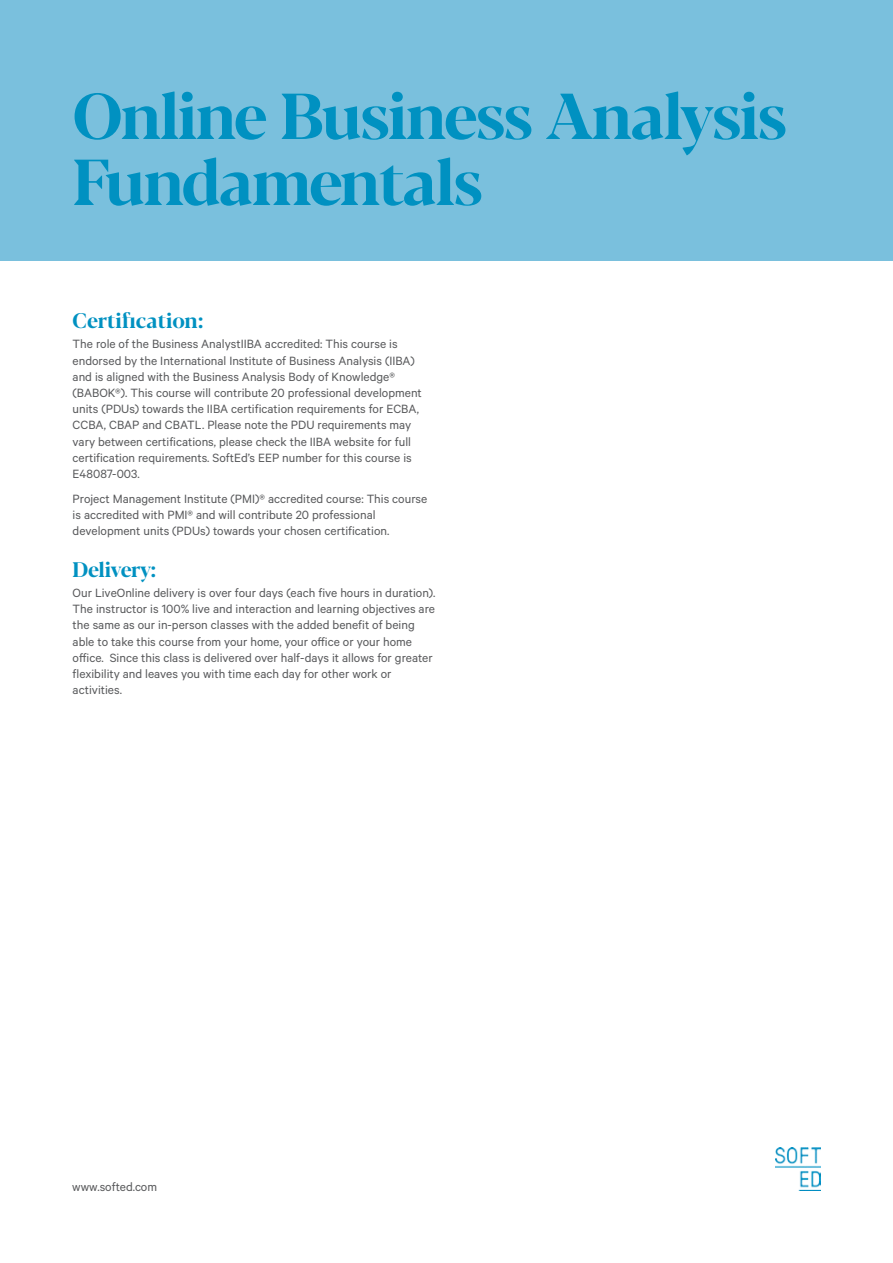
<style>
.page{position:relative;width:893px;height:1263px;background:#fff}
.page>*{position:absolute;margin:0;border:0;box-sizing:border-box;transform-origin:0 0}
.t1{font:700 64.5px/66px "Blacker Display";letter-spacing:-.03em;color:#0091c1}
.t2{font:700 21px "Blacker Display";letter-spacing:-.01em;color:#0091c1}
.t3{font:13.5px/16.2px "Calibre";color:#58595b}
</style>
<div class="page">
<img style="left:775px;top:1148px;width:46px;height:43px">
<div style="left:0;top:0;width:893px;height:260px;background:#7ac0dd"></div>
<h1 class="t1" style="left:73px;top:87px;width:716px">Online Business Analysis<br>Fundamentals</h1>
<h2 class="t2" style="left:73px;top:308px;width:132px">Certification:</h2>
<p class="t3" style="left:73px;top:336px;width:351px">The role of the Business AnalystIIBA accredited: This course is endorsed by the International Institute of Business Analysis (IIBA) and is aligned with the Business Analysis Body of Knowledge® (BABOK®). This course will contribute 20 professional development units (PDUs) towards the IIBA certification requirements for ECBA, CCBA, CBAP and CBATL. Please note the PDU requirements may vary between certifications, please check the IIBA website for full certification requirements. SoftEd’s EEP number for this course is E48087-003.</p>
<p class="t3" style="left:73px;top:490px;width:356px">Project Management Institute (PMI)® accredited course: This course is accredited with PMI® and will contribute 20 professional development units (PDUs) towards your chosen certification.</p>
<h2 class="t2" style="left:73px;top:556px;width:85px">Delivery:</h2>
<p class="t3" style="left:73px;top:584px;width:364px">Our LiveOnline delivery is over four days (each five hours in duration).<br>The instructor is 100% live and interaction and learning objectives are the same as our in-person classes with the added benefit of being able to take this course from your home, your office or your home office. Since this class is delivered over half-days it allows for greater flexibility and leaves you with time each day for other work or activities.</p>
<p class="t3" style="left:72px;top:1178px;width:86px">www.softed.com</p>
</div>
